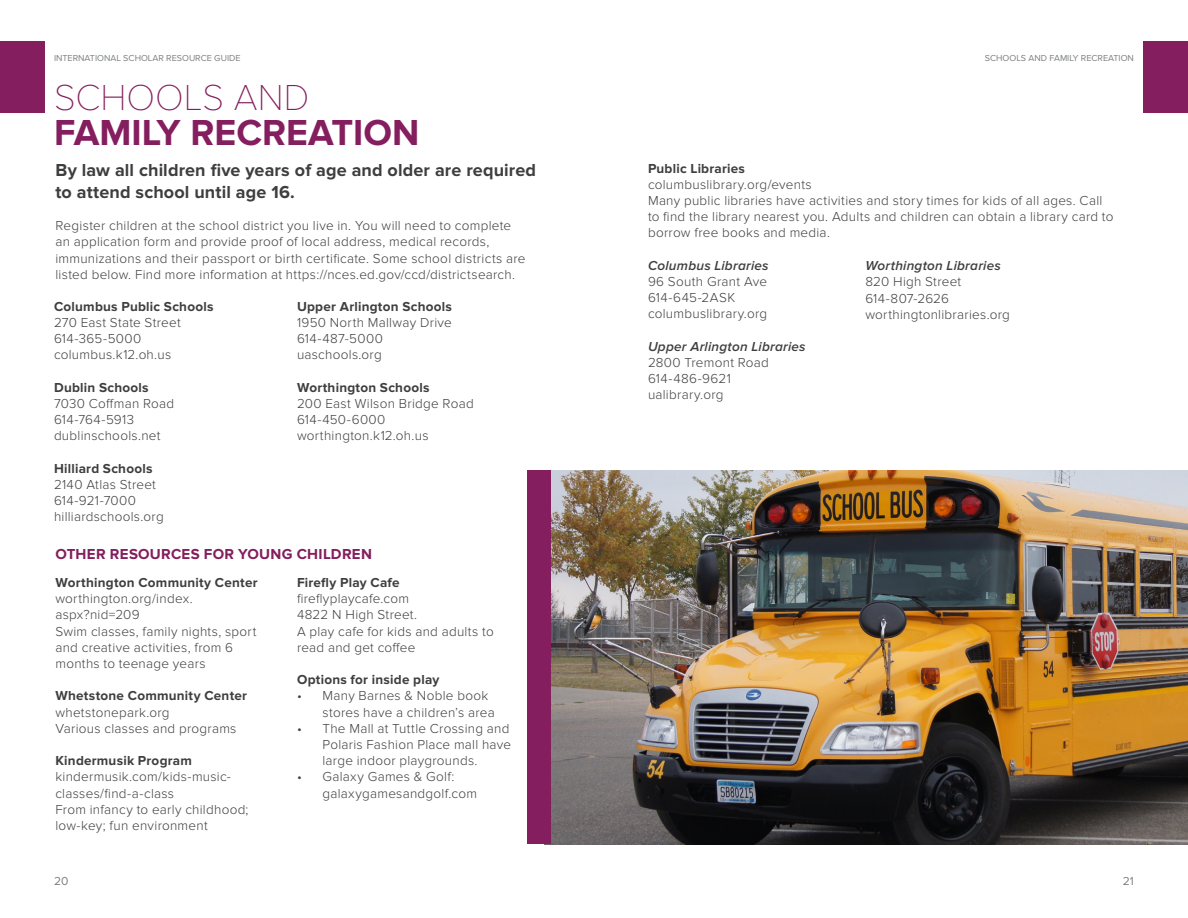
<style>
.page{position:relative;width:1188px;height:918px;background:#fff}
.page>*{position:absolute;margin:0;border:0;box-sizing:border-box;transform-origin:0 0}
.t1{font:700 37.5px "Proxima Nova";color:#841e5e}
.t2{font:100 37.5px "Proxima Nova T";color:#841e5e}
.Body_Text_0{font:700 18px/21.6px "Proxima Nova";letter-spacing:.005em;color:#3e3e3f}
.Body_Text_0-2{font:700 15px "Proxima Nova";letter-spacing:.02em;color:#841e5d}
.Body_Text_0-3{font:300 13.5px/16.2px "Proxima Nova";letter-spacing:.02em;color:#3e3e3f}
.Body_Text_0-4{font:700 13.5px "Proxima Nova";letter-spacing:.02em;color:#3e3e3f}
.Body_Text_0-5{font:italic 600 13.5px "Proxima Nova";letter-spacing:.02em;color:#3e3e3f}
.t3{font:12px "Proxima Nova";color:#7e8083}
.t4{font:9px "Proxima Nova";color:#7e8083}
</style>
<div class="page">
<img style="left:551px;top:470px;width:637px;height:374px">
<div style="left:0;top:42px;width:45px;height:71px;background:#841e5e"></div>
<div style="left:527px;top:470px;width:24px;height:374px;background:#841e5e"></div>
<div style="left:1143px;top:42px;width:45px;height:71px;background:#841e5e"></div>
<p class="t4" style="left:54px;top:53px;width:188px">INTERNATIONAL SCHOLAR RESOURCE GUIDE</p>
<p class="t2" style="left:54px;top:76px;width:257px">SCHOOLS AND</p>
<p class="t1" style="left:54px;top:111px;width:367px">FAMILY RECREATION</p>
<p class="Body_Text_0" style="left:55px;top:160px;width:482px">By law all children five years of age and older are required to attend school until age 16.</p>
<p class="Body_Text_0-3" style="left:55px;top:218px;width:472px">Register children at the school district you live in. You will need to complete an application form and provide proof of local address, medical records, immunizations and their passport or birth certificate. Some school districts are listed below. Find more information at https://nces.ed.gov/ccd/districtsearch.</p>
<p class="Body_Text_0-4" style="left:54px;top:298px;width:161px">Columbus Public Schools</p>
<p class="Body_Text_0-3" style="left:54px;top:314px;width:128px">270 East State Street</p>
<p class="Body_Text_0-3" style="left:54px;top:331px;width:89px">614-365-5000</p>
<p class="Body_Text_0-3" style="left:54px;top:347px;width:119px">columbus.k12.oh.us</p>
<p class="Body_Text_0-4" style="left:54px;top:379px;width:96px">Dublin Schools</p>
<p class="Body_Text_0-3" style="left:54px;top:395px;width:122px">7030 Coffman Road</p>
<p class="Body_Text_0-3" style="left:54px;top:412px;width:82px">614-764-5913</p>
<p class="Body_Text_0-3" style="left:54px;top:428px;width:108px">dublinschools.net</p>
<p class="Body_Text_0-4" style="left:54px;top:460px;width:100px">Hilliard Schools</p>
<p class="Body_Text_0-3" style="left:54px;top:476px;width:103px">2140 Atlas Street</p>
<p class="Body_Text_0-3" style="left:54px;top:493px;width:83px">614-921-7000</p>
<p class="Body_Text_0-3" style="left:54px;top:509px;width:111px">hilliardschools.org</p>
<p class="Body_Text_0-2" style="left:55px;top:545px;width:318px">OTHER RESOURCES FOR YOUNG CHILDREN</p>
<p class="Body_Text_0-4" style="left:297px;top:298px;width:156px">Upper Arlington Schools</p>
<p class="Body_Text_0-3" style="left:297px;top:314px;width:156px">1950 North Mallway Drive</p>
<p class="Body_Text_0-3" style="left:297px;top:331px;width:87px">614-487-5000</p>
<p class="Body_Text_0-3" style="left:297px;top:347px;width:86px">uaschools.org</p>
<p class="Body_Text_0-4" style="left:297px;top:379px;width:134px">Worthington Schools</p>
<p class="Body_Text_0-3" style="left:297px;top:395px;width:178px">200 East Wilson Bridge Road</p>
<p class="Body_Text_0-3" style="left:297px;top:412px;width:90px">614-450-6000</p>
<p class="Body_Text_0-3" style="left:297px;top:428px;width:133px">worthington.k12.oh.us</p>
<p class="Body_Text_0-4" style="left:55px;top:575px;width:204px">Worthington Community Center</p>
<p class="Body_Text_0-3" style="left:55px;top:591px;width:139px">worthington.org/index. aspx?nid=209</p>
<p class="Body_Text_0-3" style="left:55px;top:623px;width:202px">Swim classes, family nights, sport and creative activities, from 6 months to teenage years</p>
<p class="Body_Text_0-4" style="left:55px;top:688px;width:193px">Whetstone Community Center</p>
<p class="Body_Text_0-3" style="left:55px;top:704px;width:116px">whetstonepark.org</p>
<p class="Body_Text_0-3" style="left:55px;top:720px;width:183px">Various classes and programs</p>
<p class="Body_Text_0-4" style="left:55px;top:753px;width:138px">Kindermusik Program</p>
<p class="Body_Text_0-3" style="left:55px;top:769px;width:177px">kindermusik.com/kids-music&shy;classes/find-a-class</p>
<p class="Body_Text_0-3" style="left:55px;top:801px;width:195px">From infancy to early childhood; low-key; fun environment</p>
<p class="Body_Text_0-4" style="left:297px;top:575px;width:104px">Firefly Play Cafe</p>
<p class="Body_Text_0-3" style="left:297px;top:591px;width:114px">fireflyplaycafe.com</p>
<p class="Body_Text_0-3" style="left:297px;top:607px;width:122px">4822 N High Street.</p>
<p class="Body_Text_0-3" style="left:297px;top:623px;width:198px">A play cafe for kids and adults to read and get coffee</p>
<p class="Body_Text_0-4" style="left:297px;top:672px;width:144px">Options for inside play</p>
<p class="Body_Text_0-3" style="left:322px;top:688px;width:174px;text-indent:-26px">• Many Barnes &amp; Noble book stores have a children’s area</p>
<p class="Body_Text_0-3" style="left:322px;top:720px;width:190px;text-indent:-26px">• The Mall at Tuttle Crossing and<br>Polaris Fashion Place mall have large indoor playgrounds.</p>
<p class="Body_Text_0-3" style="left:322px;top:769px;width:156px;text-indent:-26px">• Galaxy Games &amp; Golf: galaxygamesandgolf.com</p>
<p class="t4" style="left:985px;top:53px;width:151px">SCHOOLS AND FAMILY RECREATION</p>
<p class="Body_Text_0-4" style="left:648px;top:160px;width:98px">Public Libraries</p>
<p class="Body_Text_0-3" style="left:648px;top:176px;width:165px">columbuslibrary.org/events</p>
<p class="Body_Text_0-3" style="left:648px;top:193px;width:467px">Many public libraries have activities and story times for kids of all ages. Call to find the library nearest you. Adults and children can obtain a library card to borrow free books and media.</p>
<p class="Body_Text_0-5" style="left:648px;top:258px;width:122px">Columbus Libraries</p>
<p class="Body_Text_0-3" style="left:648px;top:274px;width:121px">96 South Grant Ave</p>
<p class="Body_Text_0-3" style="left:648px;top:290px;width:89px">614-645-2ASK</p>
<p class="Body_Text_0-3" style="left:648px;top:306px;width:121px">columbuslibrary.org</p>
<p class="Body_Text_0-5" style="left:648px;top:339px;width:159px">Upper Arlington Libraries</p>
<p class="Body_Text_0-3" style="left:648px;top:355px;width:122px">2800 Tremont Road</p>
<p class="Body_Text_0-3" style="left:648px;top:371px;width:84px">614-486-9621</p>
<p class="Body_Text_0-3" style="left:648px;top:387px;width:77px">ualibrary.org</p>
<p class="Body_Text_0-5" style="left:865px;top:258px;width:137px">Worthington Libraries</p>
<p class="Body_Text_0-3" style="left:865px;top:274px;width:97px">820 High Street</p>
<p class="Body_Text_0-3" style="left:865px;top:290px;width:85px">614-807-2626</p>
<p class="Body_Text_0-3" style="left:865px;top:306px;width:146px">worthingtonlibraries.org</p>
<p class="t3" style="left:54px;top:874px;width:16px">20</p>
<p class="t3" style="left:1123px;top:874px;width:13px">21</p>
</div>
